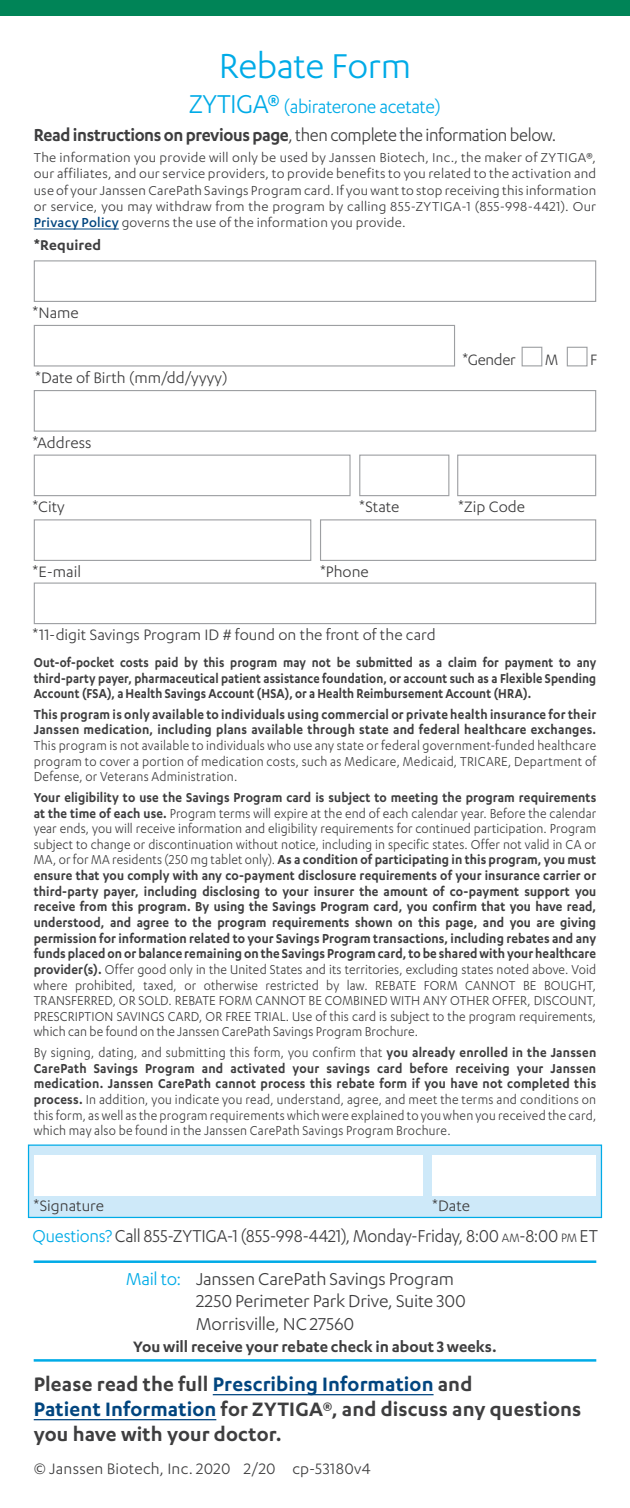
<style>
.page{position:relative;width:630px;height:1508px;background:#fff}
.page>*{position:absolute;margin:0;border:0;box-sizing:border-box;transform-origin:0 0}
.t1{font:40px "Karbon";letter-spacing:-.01em;color:#00abe7}
.t2{font:600 22.5px/25px "Karbon";letter-spacing:.005em;color:#3e3e3f}
.t3{font:21.25px "Karbon";letter-spacing:-.02em;color:#00abe7;scale:.95 1}
.t4{font:20px/22.5px "Karbon";letter-spacing:-.01em;color:#3e3e3f}
.t5{font:20px "Karbon";letter-spacing:-.01em;color:#3e3e3f;scale:.95 1}
.t6{font:20px "Karbon";letter-spacing:-.01em;color:#3e3e3f;scale:.94 1}
.t7{font:17.5px "Karbon";color:#3e3e3f}
.t8{font:600 17.5px "Karbon";color:#3e3e3f}
.t9{font:600 16.25px "Karbon";letter-spacing:.01em;color:#3e3e3f}
.t10{font:15px/15.8px "Karbon";letter-spacing:.015em;color:#3e3e3f;text-align:justify;scale:.92 1}
.t11{font:15px/16.2px "Karbon";letter-spacing:.015em;color:#3e3e3f;text-align:justify}
.t12{font:600 15px/15.8px "Karbon";letter-spacing:.015em;color:#3e3e3f;text-align:justify;scale:.88 1}
.t13{font:600 15px/15.8px "Karbon";letter-spacing:.015em;color:#3e3e3f;scale:.92 1}
.s1{font-size:30px}
.s2{font-weight:600}
.s3{font-weight:500;color:#01457f}
.s4{color:#00abe7}
.s5{font-size:14px}
.s6{font-style:inherit}
.s7{color:#01457f}
</style>
<div class="page">
<hr style="left:213px;top:1394px;width:221px;height:1px;background:#01457f">
<hr style="left:34px;top:1419px;width:182px;height:1px;background:#01457f">
<div style="left:0;top:0;width:630px;height:15px;background:#008457"></div>
<hr style="left:34px;top:1260px;width:562px;height:3px;background:#00abe7">
<hr style="left:34px;top:1359px;width:562px;height:2px;background:#00abe7">
<hr style="left:34px;top:228px;width:85px;height:1px;background:#01457f">
<div style="left:34px;top:260px;width:562px;height:42px;background:#fff;border:1px solid #9d9fa2"></div>
<div style="left:34px;top:390px;width:562px;height:42px;background:#fff;border:1px solid #9d9fa2"></div>
<div style="left:34px;top:454px;width:317px;height:42px;background:#fff;border:1px solid #9d9fa2"></div>
<div style="left:359px;top:454px;width:90px;height:42px;background:#fff;border:1px solid #9d9fa2"></div>
<div style="left:457px;top:454px;width:139px;height:42px;background:#fff;border:1px solid #9d9fa2"></div>
<div style="left:34px;top:519px;width:277px;height:42px;background:#fff;border:1px solid #9d9fa2"></div>
<div style="left:34px;top:582px;width:562px;height:42px;background:#fff;border:1px solid #9d9fa2"></div>
<div style="left:320px;top:519px;width:276px;height:42px;background:#fff;border:1px solid #9d9fa2"></div>
<div style="left:34px;top:325px;width:421px;height:41px;background:#fff;border:1px solid #9d9fa2"></div>
<div style="left:522px;top:347px;width:20px;height:19px;background:#fff;border:1px solid #9d9fa2"></div>
<div style="left:567px;top:347px;width:21px;height:19px;background:#fff;border:1px solid #9d9fa2"></div>
<div style="left:28px;top:1144px;width:574px;height:74px;background:#cee9f9;border:1px solid #00abe7"></div>
<div style="left:34px;top:1155px;width:388px;height:40px;background:#fff"></div>
<div style="left:432px;top:1155px;width:164px;height:40px;background:#fff"></div>
<h1 class="t1" style="left:219px;top:44px;width:194px">Rebate Form</h1>
<h3 class="t3" style="left:189px;top:95px;width:266px"><span class="s1">ZYTIGA®</span> (abiraterone acetate)</h3>
<h3 class="t6" style="left:34px;top:124px;width:557px"><span class="s2">Read instructions on previous page</span>, then complete the information below.</h3>
<p class="t11" style="left:34px;top:149px;width:564px">The information you provide will only be used by Janssen Biotech, Inc., the maker of ZYTIGA®, our affiliates, and our service providers, to provide benefits to you related to the activation and use of your Janssen CarePath Savings Program card. If you want to stop receiving this information or service, you may withdraw from the program by calling 855-ZYTIGA-1 (855-998-4421). Our <span class="s3">Privacy Policy</span> governs the use of the information you provide.</p>
<p class="t9" style="left:34px;top:235px;width:69px">*Required</p>
<p class="t7" style="left:33px;top:303px;width:48px">*Name</p>
<p class="t7" style="left:35px;top:368px;width:194px">*Date of Birth (mm/dd/yyyy)</p>
<p class="t7" style="left:33px;top:433px;width:60px">*Address</p>
<p class="t7" style="left:463px;top:350px;width:55px">*Gender</p>
<p class="t7" style="left:545px;top:350px;width:15px">M</p>
<p class="t7" style="left:590px;top:350px;width:9px">F</p>
<p class="t7" style="left:33px;top:497px;width:34px">*City</p>
<p class="t7" style="left:359px;top:497px;width:42px">*State</p>
<p class="t7" style="left:458px;top:497px;width:69px">*Zip Code</p>
<p class="t7" style="left:33px;top:562px;width:50px">*E-mail</p>
<p class="t7" style="left:320px;top:562px;width:50px">*Phone</p>
<p class="t7" style="left:33px;top:625px;width:405px">*11-digit Savings Program ID # found on the front of the card</p>
<p class="t12" style="left:34px;top:654px;width:641px">Out-of-pocket costs paid by this program may not be submitted as a claim for payment to any third-party payer, pharmaceutical patient assistance foundation, or account such as a Flexible Spending Account (FSA), a Health Savings Account (HSA), or a Health Reimbursement Account (HRA).</p>
<p class="t13" style="left:34px;top:706px;width:613px">This program is only available to individuals using commercial or private health insurance for their<br>Janssen medication, including plans available through state and federal healthcare exchanges.</p>
<p class="t10" style="left:34px;top:737px;width:613px">This program is not available to individuals who use any state or federal government-funded healthcare program to cover a portion of medication costs, such as Medicare, Medicaid, TRICARE, Department of Defense, or Veterans Administration.</p>
<p class="t10" style="left:34px;top:789px;width:613px"><span class="s2">Your eligibility to use the Savings Program card is subject to meeting the program requirements at the time of each use.</span> Program terms will expire at the end of each calendar year. Before the calendar year ends, you will receive information and eligibility requirements for continued participation. Program subject to change or discontinuation without notice, including in specific states. Offer not valid in CA or MA, or for MA residents (250 mg tablet only). <span class="s2">As a condition of participating in this program, you must ensure that you comply with any co-payment disclosure requirements of your insurance carrier or third-party payer, including disclosing to your insurer the amount of co-payment support you receive from this program. By using the Savings Program card, you confirm that you have read, understood, and agree to the program requirements shown on this page, and you are giving permission for information related to your Savings Program transactions, including rebates and any funds placed on or balance remaining on the Savings Program card, to be shared with your healthcare provider(s).</span> Offer good only in the United States and its territories, excluding states noted above. Void where prohibited, taxed, or otherwise restricted by law. REBATE FORM CANNOT BE BOUGHT, TRANSFERRED, OR SOLD. REBATE FORM CANNOT BE COMBINED WITH ANY OTHER OFFER, DISCOUNT, PRESCRIPTION SAVINGS CARD, OR FREE TRIAL. Use of this card is subject to the program requirements, which can be found on the Janssen CarePath Savings Program Brochure.</p>
<p class="t10" style="left:34px;top:1044px;width:613px">By signing, dating, and submitting this form, you confirm that <span class="s2">you already enrolled in the Janssen CarePath Savings Program and activated your savings card before receiving your Janssen medication. Janssen CarePath cannot process this rebate form if you have not completed this process.</span> In addition, you indicate you read, understand, agree, and meet the terms and conditions on this form, as well as the program requirements which were explained to you when you received the card, which may also be found in the Janssen CarePath Savings Program Brochure.</p>
<p class="t7" style="left:34px;top:1196px;width:72px">*Signature</p>
<p class="t7" style="left:432px;top:1196px;width:39px">*Date</p>
<h3 class="t5" style="left:33px;top:1225px;width:597px"><span class="s4">Questions?</span> Call 855-ZYTIGA-1 (855-998-4421), Monday-Friday, 8:00 <span class="s5">AM</span>-8:00 <span class="s5">PM</span> <span class="s6">ET</span></h3>
<h3 class="t4" style="left:196px;top:1266px;width:271px;text-indent:-70px"><span class="s4">Mail to:</span> Janssen CarePath Savings Program<br>2250 Perimeter Park Drive, Suite 300<br>Morrisville, NC 27560</h3>
<p class="t8" style="left:133px;top:1337px;width:365px">You will receive your rebate check in about 3 weeks.</p>
<h2 class="t2" style="left:34px;top:1370px;width:549px">Please read the full <span class="s7">Prescribing Information</span> and<br><span class="s7">Patient Information</span> for ZYTIGA®, and discuss any questions you have with your doctor.</h2>
<p class="t7" style="left:34px;top:1459px;width:338px">© Janssen Biotech, Inc. 2020 2/20 cp-53180v4</p>
</div>
